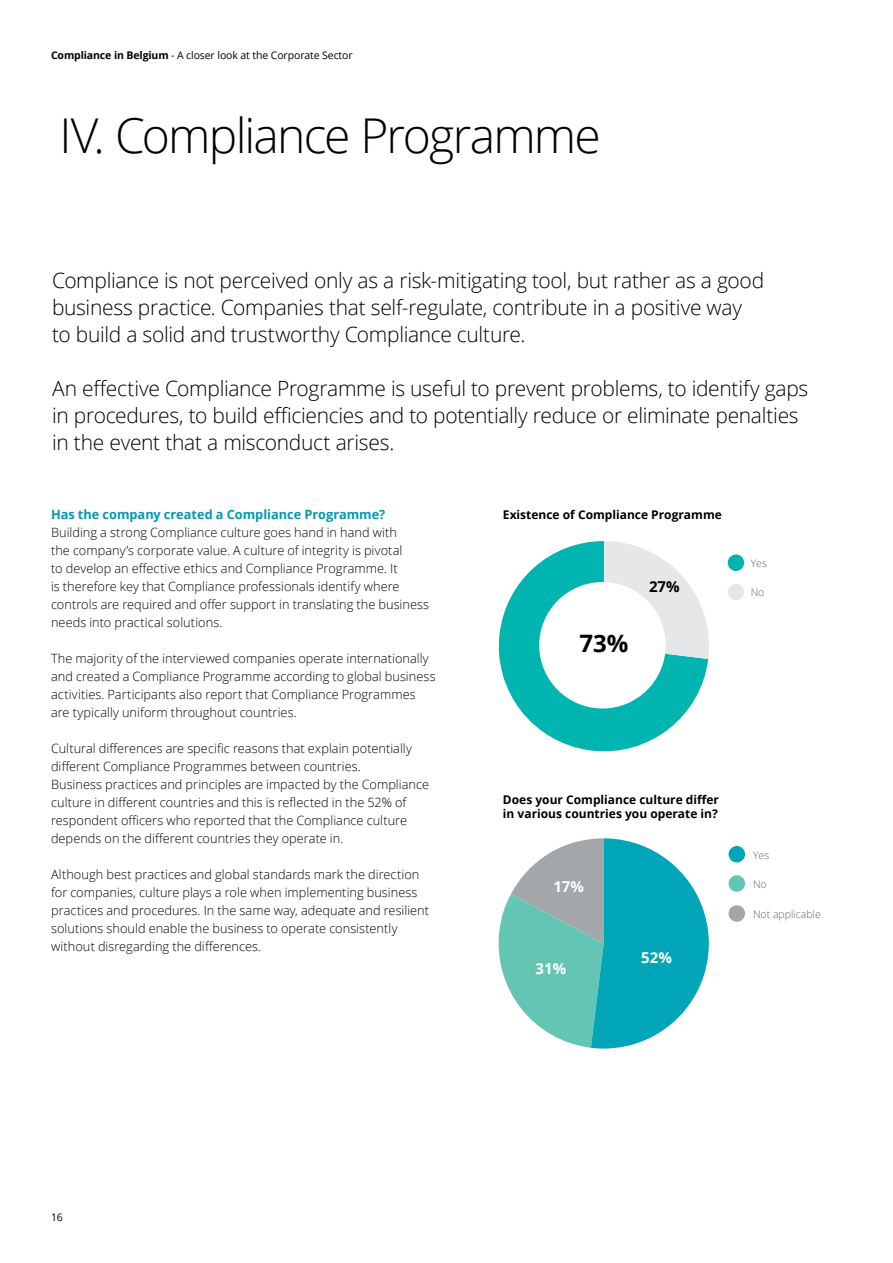
<style>
.page{position:relative;width:893px;height:1263px;background:#fff}
.page>*{position:absolute;margin:0;border:0;box-sizing:border-box;transform-origin:0 0}
.t1{font:300 48px "Open Sans";letter-spacing:-.04em;color:#000}
.t2{font:700 24px "Open Sans";color:#000}
.t3{font:300 21px/27px "Open Sans";letter-spacing:-.015em;color:#000}
.t4{font:700 15px "Open Sans";color:#fff}
.t5{font:700 15px "Open Sans";color:#000}
.t6{font:300 12.75px/18px "Open Sans";letter-spacing:.005em;color:#000}
.t7{font:700 12.75px "Open Sans";color:#0099b3}
.t8{font:700 12px/14.4px "Open Sans";color:#000}
.t9{font:10.5px "Open Sans";letter-spacing:-.01em;color:#000}
.t10{font:300 10.5px "Open Sans";color:#5f636a}
.s1{font-weight:700}
</style>
<div class="page">
<div style="left:729px;top:846px;width:16px;height:16px;background:#00a5b8;border-radius:50%"></div>
<div style="left:729px;top:875px;width:16px;height:17px;background:#65c5b4;border-radius:50%"></div>
<div style="left:729px;top:905px;width:16px;height:17px;background:#a3a7a9;border-radius:50%"></div>
<svg style="left:498px;top:838px;width:211px;height:210px"></svg>
<svg style="left:498px;top:541px;width:210px;height:211px;fill:#00b5af"></svg>
<svg style="left:604px;top:541px;width:105px;height:118px"></svg>
<div style="left:728px;top:554px;width:16px;height:17px;background:#00b5af;border-radius:50%"></div>
<div style="left:728px;top:584px;width:16px;height:16px;background:#e6e7e8;border-radius:50%"></div>
<div style="left:539px;top:582px;width:127px;height:126px;background:#fff;border-radius:50%"></div>
<p class="t9" style="left:51px;top:48px;width:303px"><span class="s1">Compliance in Belgium</span> - A closer look at the Corporate Sector</p>
<h1 class="t1" style="left:60px;top:103px;width:543px">IV. Compliance Programme</h1>
<h3 class="t3" style="left:52px;top:266px;width:714px">Compliance is not perceived only as a risk-mitigating tool, but rather as a good business practice. Companies that self-regulate, contribute in a positive way to build a solid and trustworthy Compliance culture.</h3>
<h3 class="t3" style="left:52px;top:374px;width:758px">An effective Compliance Programme is useful to prevent problems, to identify gaps in procedures, to build efficiencies and to potentially reduce or eliminate penalties in the event that a misconduct arises.</h3>
<p class="t7" style="left:51px;top:505px;width:336px">Has the company created a Compliance Programme?</p>
<p class="t6" style="left:51px;top:523px;width:380px">Building a strong Compliance culture goes hand in hand with<br>the company’s corporate value. A culture of integrity is pivotal<br>to develop an effective ethics and Compliance Programme. It<br>is therefore key that Compliance professionals identify where controls are required and offer support in translating the business needs into practical solutions.</p>
<p class="t6" style="left:51px;top:649px;width:386px">The majority of the interviewed companies operate internationally and created a Compliance Programme according to global business activities. Participants also report that Compliance Programmes are typically uniform throughout countries.</p>
<p class="t6" style="left:51px;top:739px;width:379px">Cultural differences are specific reasons that explain potentially different Compliance Programmes between countries.<br>Business practices and principles are impacted by the Compliance culture in different countries and this is reflected in the 52% of respondent officers who reported that the Compliance culture depends on the different countries they operate in.</p>
<p class="t6" style="left:51px;top:865px;width:380px">Although best practices and global standards mark the direction for companies, culture plays a role when implementing business practices and procedures. In the same way, adequate and resilient solutions should enable the business to operate consistently without disregarding the differences.</p>
<p class="t8" style="left:503px;top:507px;width:220px">Existence of Compliance Programme</p>
<h2 class="t2" style="left:579px;top:626px;width:51px">73%</h2>
<p class="t5" style="left:649px;top:576px;width:32px">27%</p>
<p class="t10" style="left:751px;top:556px;width:18px">Yes</p>
<p class="t10" style="left:751px;top:585px;width:15px">No</p>
<p class="t8" style="left:503px;top:792px;width:218px">Does your Compliance culture differ in various countries you operate in?</p>
<p class="t4" style="left:553px;top:876px;width:32px">17%</p>
<p class="t4" style="left:536px;top:958px;width:32px">31%</p>
<p class="t4" style="left:641px;top:947px;width:32px">52%</p>
<p class="t10" style="left:753px;top:847px;width:18px">Yes</p>
<p class="t10" style="left:753px;top:877px;width:15px">No</p>
<p class="t10" style="left:753px;top:907px;width:69px">Not applicable</p>
<p class="t9" style="left:51px;top:1210px;width:13px">16</p>
</div>
